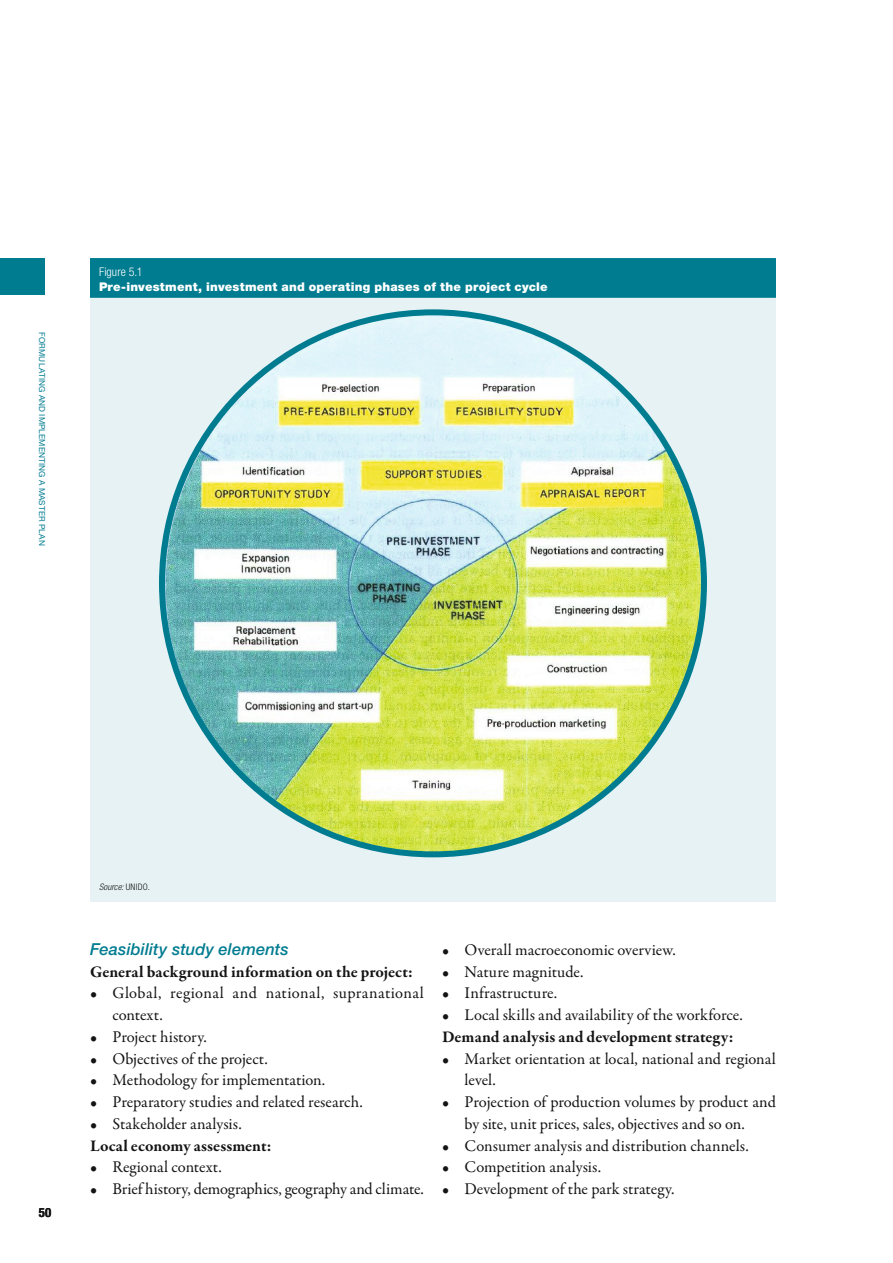
<style>
.page{position:relative;width:893px;height:1263px;background:#fff}
.page>*{position:absolute;margin:0;border:0;box-sizing:border-box;transform-origin:0 0}
.t1{font:16.5px/21.8px "Garamond Premr Pro";color:#131413}
.t2{font:700 16.5px "Garamond Premr Pro";color:#131413}
.t3{font:16.5px/21.8px "Garamond Premr Pro";letter-spacing:.025em;color:#131413}
.t4{font:italic 500 16.5px "Helvetica Neue LT Std";letter-spacing:.005em;color:#007c90}
.t5{font:700 condensed 12.75px "Helvetica Neue LT Std";color:#131413}
.t6{font:900 12px "Helvetica Neue LT Std";letter-spacing:.015em;color:#fff}
.t7{font:300 condensed 12px "Helvetica Neue LT Std";letter-spacing:.005em;color:#fff}
.t8{font:italic 300 condensed 9px "Helvetica Neue LT Std";letter-spacing:.01em;color:#131413}
.t9{font:8.25px "Helvetica Neue LT Std";letter-spacing:.02em;color:#007c90}
.s1{font-style:normal}
</style>
<div class="page">
<div style="left:0;top:259px;width:45px;height:36px;background:#007c90"></div>
<div style="left:90px;top:259px;width:686px;height:643px;background:#e7f2f4"></div>
<div style="left:90px;top:258px;width:686px;height:40px;background:#007c90"></div>
<img style="left:162px;top:312px;width:542px;height:542px;border-radius:271px">
<p class="t9" style="left:47px;top:332px;width:216px;rotate:90deg">FORMULATING AND IMPLEMENTING A MASTER PLAN</p>
<p class="t7" style="left:99px;top:265px;width:45px">Figure 5.1</p>
<p class="t6" style="left:99px;top:280px;width:450px">Pre-investment, investment and operating phases of the project cycle</p>
<p class="t5" style="left:39px;top:1204px;width:14px">50</p>
<p class="t8" style="left:99px;top:881px;width:53px">Source: <span class="s1">UNIDO.</span></p>
<p class="t4" style="left:90px;top:939px;width:200px">Feasibility study elements</p>
<p class="t2" style="left:90px;top:961px;width:325px">General background information on the project:</p>
<p class="t3" style="left:113px;top:983px;width:313px;text-indent:-23px">• Global, regional and national, supranational context.</p>
<p class="t1" style="left:90px;top:1026px;width:118px">• Project history.</p>
<p class="t1" style="left:90px;top:1048px;width:179px">• Objectives of the project.</p>
<p class="t1" style="left:90px;top:1070px;width:237px">• Methodology for implementation.</p>
<p class="t1" style="left:90px;top:1091px;width:274px">• Preparatory studies and related research.</p>
<p class="t1" style="left:90px;top:1113px;width:153px">• Stakeholder analysis.</p>
<p class="t2" style="left:90px;top:1135px;width:183px">Local economy assessment:</p>
<p class="t1" style="left:90px;top:1157px;width:133px">• Regional context.</p>
<p class="t1" style="left:90px;top:1178px;width:335px">• Brief history, demographics, geography and climate.</p>
<p class="t1" style="left:442px;top:939px;width:235px">• Overall macroeconomic overview.</p>
<p class="t1" style="left:442px;top:961px;width:143px">• Nature magnitude.</p>
<p class="t1" style="left:442px;top:983px;width:117px">• Infrastructure.</p>
<p class="t1" style="left:442px;top:1004px;width:302px">• Local skills and availability of the workforce.</p>
<p class="t2" style="left:442px;top:1026px;width:293px">Demand analysis and development strategy:</p>
<p class="t1" style="left:464px;top:1048px;width:313px;text-indent:-23px">• Market orientation at local, national and regional level.</p>
<p class="t1" style="left:442px;top:1091px;width:335px;text-align:center">• Projection of production volumes by product and by site, unit prices, sales, objectives and so on.</p>
<p class="t1" style="left:442px;top:1135px;width:308px">• Consumer analysis and distribution channels.</p>
<p class="t1" style="left:442px;top:1157px;width:161px">• Competition analysis.</p>
<p class="t1" style="left:442px;top:1178px;width:234px">• Development of the park strategy.</p>
</div>
